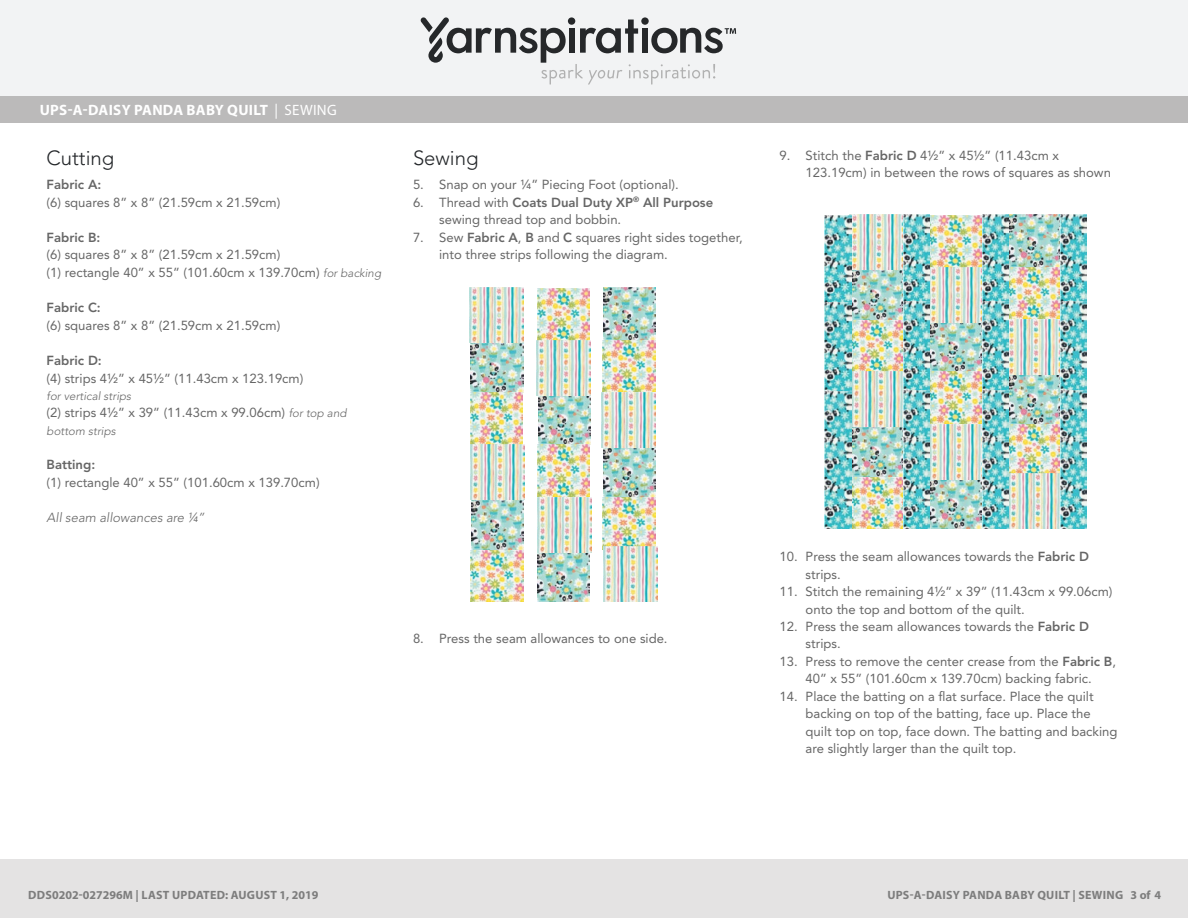
<style>
.page{position:relative;width:1188px;height:918px;background:#fff}
.page>*{position:absolute;margin:0;border:0;box-sizing:border-box;transform-origin:0 0}
.t1{font:300 20.4px "Avenir LT Std";color:#232629}
.Head{font:700 15px "Myriad Pro";letter-spacing:.02em;color:#fff}
.t2{font:13.05px/17.4px "Avenir LT Std";color:#666}
.t3{font:italic 300 13.05px "Avenir LT Std";color:#666}
.t4{font:700 12px "Myriad Pro";letter-spacing:.02em;color:#7d7d7d}
.t5{font:italic 300 11.7px "Avenir LT Std";color:#666}
.s1{font-weight:400}
.s2{font-weight:800}
.s3{font-weight:300;font-style:italic;font-size:11.7px}
</style>
<div class="page">
<div style="left:0;top:0;width:1188px;height:98px;background:#f2f3f4"></div>
<svg style="left:421px;top:17px;width:315px;height:68px"></svg>
<div style="left:0;top:96px;width:1188px;height:27px;background:#bbbaba"></div>
<img style="left:470px;top:343px;width:53px;height:102px">
<img style="left:471px;top:500px;width:52px;height:102px">
<img style="left:537px;top:395px;width:53px;height:101px">
<img style="left:538px;top:552px;width:52px;height:50px">
<img style="left:603px;top:448px;width:53px;height:99px">
<img style="left:602px;top:288px;width:54px;height:160px">
<img style="left:536px;top:288px;width:54px;height:107px">
<img style="left:469px;top:288px;width:54px;height:55px">
<img style="left:471px;top:445px;width:54px;height:55px">
<img style="left:603px;top:547px;width:54px;height:55px">
<img style="left:538px;top:497px;width:54px;height:55px">
<img style="left:851px;top:270px;width:52px;height:102px">
<img style="left:851px;top:427px;width:53px;height:102px">
<img style="left:930px;top:322px;width:52px;height:102px">
<img style="left:930px;top:479px;width:52px;height:50px">
<img style="left:1009px;top:375px;width:52px;height:49px">
<img style="left:1009px;top:215px;width:52px;height:52px">
<img style="left:930px;top:215px;width:52px;height:107px">
<img style="left:1008px;top:425px;width:52px;height:49px">
<img style="left:1008px;top:267px;width:53px;height:108px">
<img style="left:851px;top:215px;width:53px;height:55px">
<img style="left:851px;top:372px;width:53px;height:55px">
<img style="left:1008px;top:474px;width:54px;height:55px">
<img style="left:930px;top:424px;width:52px;height:55px">
<img style="left:825px;top:215px;width:26px;height:87px">
<img style="left:825px;top:302px;width:26px;height:138px">
<img style="left:825px;top:440px;width:26px;height:89px">
<img style="left:904px;top:215px;width:26px;height:87px">
<img style="left:904px;top:302px;width:26px;height:137px">
<img style="left:904px;top:439px;width:26px;height:89px">
<img style="left:982px;top:215px;width:26px;height:87px">
<img style="left:982px;top:302px;width:26px;height:137px">
<img style="left:982px;top:439px;width:26px;height:89px">
<img style="left:1061px;top:215px;width:26px;height:87px">
<img style="left:1061px;top:302px;width:26px;height:137px">
<img style="left:1061px;top:439px;width:26px;height:89px">
<div style="left:0;top:860px;width:1188px;height:58px;background:#e4e3e3"></div>
<p class="Head" style="left:40px;top:100px;width:299px">UPS-A-DAISY PANDA BABY QUILT <span class="s1">| SEWING</span></p>
<p class="t1" style="left:47px;top:146px;width:69px">Cutting</p>
<p class="t2" style="left:47px;top:176px;width:235px"><span class="s2">Fabric A:<br></span>(6) squares 8” x 8” (21.59cm x 21.59cm)</p>
<p class="t2" style="left:47px;top:229px;width:336px"><span class="s2">Fabric B:<br></span>(6) squares 8” x 8” (21.59cm x 21.59cm)<br>(1) rectangle 40” x 55” (101.60cm x 139.70cm) <span class="s3">for backing</span></p>
<p class="t2" style="left:47px;top:299px;width:235px"><span class="s2">Fabric C:<br></span>(6) squares 8” x 8” (21.59cm x 21.59cm)</p>
<p class="t2" style="left:47px;top:351px;width:258px;line-height:18px"><span class="s2">Fabric D:<br></span>(4) strips 4½” x 45½” (11.43cm x 123.19cm)</p>
<p class="t5" style="left:47px;top:389px;width:86px">for vertical strips</p>
<p class="t2" style="left:47px;top:404px;width:302px">(2) strips 4½” x 39” (11.43cm x 99.06cm) <span class="s3">for top and</span></p>
<p class="t5" style="left:47px;top:424px;width:71px">bottom strips</p>
<p class="t2" style="left:47px;top:456px;width:275px"><span class="s2">Batting:<br></span>(1) rectangle 40” x 55” (101.60cm x 139.70cm)</p>
<p class="t3" style="left:47px;top:510px;width:160px">All seam allowances are ¼”</p>
<p class="t1" style="left:413px;top:146px;width:67px">Sewing</p>
<p class="t2" style="left:413px;top:176px;width:267px">5. Snap on your ¼” Piecing Foot (optional).</p>
<p class="t2" style="left:439px;top:194px;width:276px;text-indent:-26px">6. Thread with <span class="s2">Coats Dual Duty XP</span><sup>®</sup> <span class="s2">All Purpose </span>sewing thread top and bobbin.</p>
<p class="t2" style="left:439px;top:229px;width:305px;text-indent:-26px">7. Sew <span class="s2">Fabric A</span>, <span class="s2">B</span> and <span class="s2">C</span> squares right sides together, into three strips following the diagram.</p>
<p class="t2" style="left:413px;top:630px;width:256px">8. Press the seam allowances to one side.</p>
<p class="t2" style="left:806px;top:147px;width:307px;text-indent:-26px">9. Stitch the <span class="s2">Fabric D</span> 4½” x 45½” (11.43cm x<br>123.19cm) in between the rows of squares as shown</p>
<p class="t2" style="left:806px;top:548px;width:285px;text-indent:-26px">10. Press the seam allowances towards the <span class="s2">Fabric D </span>strips.</p>
<p class="t2" style="left:806px;top:583px;width:308px;text-indent:-26px">11. Stitch the remaining 4½” x 39” (11.43cm x 99.06cm) onto the top and bottom of the quilt.</p>
<p class="t2" style="left:806px;top:618px;width:285px;text-indent:-26px">12. Press the seam allowances towards the <span class="s2">Fabric D </span>strips.</p>
<p class="t2" style="left:779px;top:653px;width:338px;text-align:center">13. Press to remove the center crease from the <span class="s2">Fabric B</span>,<br>40” x 55” (101.60cm x 139.70cm) backing fabric.</p>
<p class="t2" style="left:806px;top:688px;width:313px;text-indent:-26px">14. Place the batting on a flat surface. Place the quilt backing on top of the batting, face up. Place the quilt top on top, face down. The batting and backing are slightly larger than the quilt top.</p>
<p class="t4" style="left:28px;top:887px;width:292px">DDS0202-027296M | LAST UPDATED: AUGUST 1, 2019</p>
<p class="t4" style="left:887px;top:887px;width:275px">UPS-A-DAISY PANDA BABY QUILT | SEWING 3 of 4</p>
</div>
